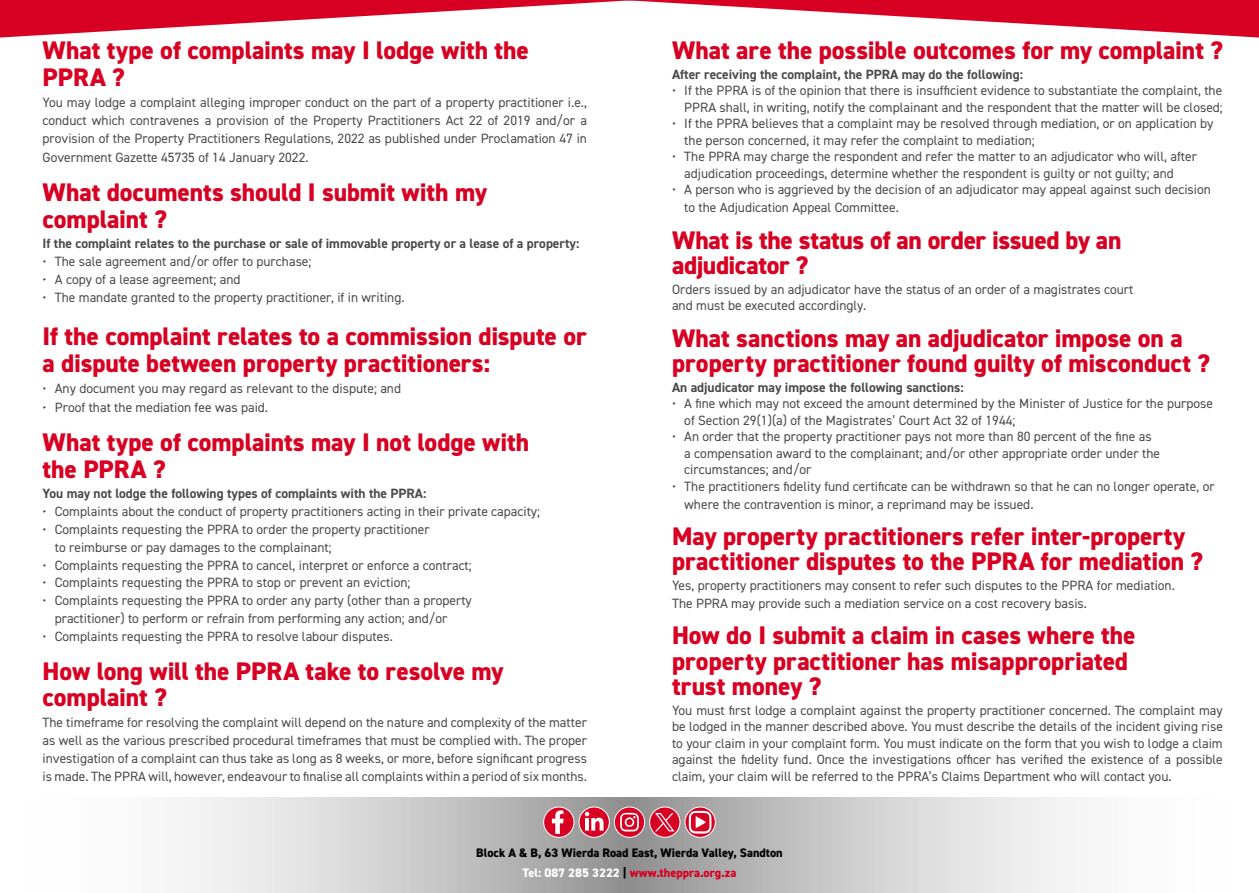
<style>
.page{position:relative;width:1259px;height:893px;background:#fff}
.page>*{position:absolute;margin:0;border:0;box-sizing:border-box;transform-origin:0 0}
.t1{font:800 25.5px/26.8px "DIN2014";letter-spacing:-.005em;color:#d80022}
.t2{font:13.5px/16.5px "DIN2014";color:#4b4b4b}
.t3{font:700 13.5px "DIN2014";color:#4b4b4b}
.t4{font:800 12.3px/20.2px "DIN2014";color:#000;text-align:center}
.s1{color:#fff}
.s2{color:#d80022}
</style>
<div class="page">
<svg style="left:167px;top:797px;width:925px;height:96px;background:#cdcdcd"></svg>
<svg style="left:0;top:0;width:1259px;height:38px"></svg>
<div style="left:543px;top:807px;width:31px;height:30px;background:#d80022;border-radius:50%"></div>
<div style="left:543px;top:807px;width:31px;height:31px;border:1px solid #fff;border-radius:50%"></div>
<svg style="left:552px;top:810px;width:11px;height:24px"></svg>
<svg style="left:649px;top:807px;width:31px;height:30px"></svg>
<div style="left:649px;top:807px;width:31px;height:31px;border:1px solid #fff;border-radius:50%"></div>
<svg style="left:655px;top:813px;width:19px;height:18px"></svg>
<svg style="left:579px;top:807px;width:30px;height:30px"></svg>
<div style="left:578px;top:807px;width:32px;height:31px;border:1px solid #fff;border-radius:50%"></div>
<svg style="left:585px;top:812px;width:18px;height:19px"></svg>
<svg style="left:685px;top:807px;width:30px;height:30px"></svg>
<div style="left:684px;top:807px;width:31px;height:31px;border:1px solid #fff;border-radius:50%"></div>
<svg style="left:689px;top:811px;width:22px;height:23px"></svg>
<svg style="left:614px;top:807px;width:30px;height:30px"></svg>
<div style="left:614px;top:807px;width:31px;height:31px;border:1px solid #fff;border-radius:50%"></div>
<svg style="left:620px;top:813px;width:19px;height:18px"></svg>
<h1 class="t1" style="left:43px;top:37px;width:488px">What type of complaints may I lodge with the<br>PPRA ?</h1>
<p class="t2" style="left:43px;top:93px;width:546px;line-height:17.9px;text-align:justify">You may lodge a complaint alleging improper conduct on the part of a property practitioner i.e., conduct which contravenes a provision of the Property Practitioners Act 22 of 2019 and/or a provision of the Property Practitioners Regulations, 2022 as published under Proclamation 47 in</p>
<p class="t2" style="left:43px;top:149px;width:268px">Government Gazette 45735 of 14 January 2022.</p>
<h1 class="t1" style="left:43px;top:179px;width:446px">What documents should I submit with my complaint ?</h1>
<p class="t3" style="left:43px;top:235px;width:538px">If the complaint relates to the purchase or sale of immovable property or a lease of a property:</p>
<p class="t2" style="left:43px;top:253px;width:270px">• The sale agreement and/or offer to purchase;</p>
<p class="t2" style="left:43px;top:271px;width:199px">• A copy of a lease agreement; and</p>
<p class="t2" style="left:43px;top:289px;width:363px">• The mandate granted to the property practitioner, if in writing.</p>
<h1 class="t1" style="left:43px;top:323px;width:546px">If the complaint relates to a commission dispute or a dispute between property practitioners:</h1>
<p class="t2" style="left:43px;top:379px;width:360px">• Any document you may regard as relevant to the dispute; and</p>
<p class="t2" style="left:43px;top:399px;width:227px">• Proof that the mediation fee was paid.</p>
<h1 class="t1" style="left:43px;top:429px;width:488px">What type of complaints may I not lodge with the PPRA ?</h1>
<p class="t3" style="left:43px;top:485px;width:385px">You may not lodge the following types of complaints with the PPRA:</p>
<p class="t2" style="left:43px;top:503px;width:499px">• Complaints about the conduct of property practitioners acting in their private capacity;</p>
<p class="t2" style="left:55px;top:520px;width:376px;line-height:17.9px;text-indent:-12px">• Complaints requesting the PPRA to order the property practitioner to reimburse or pay damages to the complainant;</p>
<p class="t2" style="left:43px;top:556px;width:431px">• Complaints requesting the PPRA to cancel, interpret or enforce a contract;</p>
<p class="t2" style="left:43px;top:574px;width:369px">• Complaints requesting the PPRA to stop or prevent an eviction;</p>
<p class="t2" style="left:55px;top:591px;width:418px;line-height:17.9px;text-indent:-12px">• Complaints requesting the PPRA to order any party (other than a property practitioner) to perform or refrain from performing any action; and/or</p>
<p class="t2" style="left:43px;top:627px;width:352px">• Complaints requesting the PPRA to resolve labour disputes.</p>
<h1 class="t1" style="left:43px;top:657px;width:462px">How long will the PPRA take to resolve my complaint ?</h1>
<p class="t2" style="left:43px;top:713px;width:546px;line-height:17.9px;text-align:justify">The timeframe for resolving the complaint will depend on the nature and complexity of the matter as well as the various prescribed procedural timeframes that must be complied with. The proper investigation of a complaint can thus take as long as 8 weeks, or more, before significant progress is made. The PPRA will, however, endeavour to finalise all complaints within a period of six months.</p>
<h1 class="t1" style="left:672px;top:37px;width:552px">What are the possible outcomes for my complaint ?</h1>
<p class="t3" style="left:672px;top:65px;width:352px">After receiving the complaint, the PPRA may do the following:</p>
<p class="t2" style="left:672px;top:82px;width:552px;text-align:right">• If the PPRA is of the opinion that there is insufficient evidence to substantiate the complaint, the<br>PPRA shall, in writing, notify the complainant and the respondent that the matter will be closed;</p>
<p class="t2" style="left:684px;top:115px;width:531px;text-indent:-12px">• If the PPRA believes that a complaint may be resolved through mediation, or on application by the person concerned, it may refer the complaint to mediation;</p>
<p class="t2" style="left:684px;top:148px;width:514px;text-indent:-12px">• The PPRA may charge the respondent and refer the matter to an adjudicator who will, after adjudication proceedings, determine whether the respondent is guilty or not guilty; and</p>
<p class="t2" style="left:684px;top:180px;width:528px;line-height:18px;text-indent:-12px">• A person who is aggrieved by the decision of an adjudicator may appeal against such decision to the Adjudication Appeal Committee.</p>
<h1 class="t1" style="left:672px;top:227px;width:451px;line-height:25.5px">What is the status of an order issued by an adjudicator ?</h1>
<p class="t2" style="left:672px;top:281px;width:463px">Orders issued by an adjudicator have the status of an order of a magistrates court and must be executed accordingly.</p>
<h1 class="t1" style="left:672px;top:325px;width:539px;line-height:25.5px">What sanctions may an adjudicator impose on a property practitioner found guilty of misconduct ?</h1>
<p class="t3" style="left:672px;top:378px;width:293px">An adjudicator may impose the following sanctions:</p>
<p class="t2" style="left:684px;top:395px;width:530px;text-indent:-12px">• A fine which may not exceed the amount determined by the Minister of Justice for the purpose of Section 29(1)(a) of the Magistrates’ Court Act 32 of 1944;</p>
<p class="t2" style="left:684px;top:428px;width:477px;text-indent:-12px">• An order that the property practitioner pays not more than 80 percent of the fine as a compensation award to the complainant; and/or other appropriate order under the circumstances; and/or</p>
<p class="t2" style="left:684px;top:477px;width:532px;line-height:18px;text-indent:-12px">• The practitioners fidelity fund certificate can be withdrawn so that he can no longer operate, or where the contravention is minor, a reprimand may be issued.</p>
<h1 class="t1" style="left:672px;top:523px;width:532px;line-height:25.5px">May property practitioners refer inter-property practitioner disputes to the PPRA for mediation ?</h1>
<p class="t2" style="left:672px;top:576px;width:504px;line-height:18px">Yes, property practitioners may consent to refer such disputes to the PPRA for mediation.<br>The PPRA may provide such a mediation service on a cost recovery basis.</p>
<h1 class="t1" style="left:672px;top:623px;width:465px;line-height:25.5px">How do I submit a claim in cases where the property practitioner has misappropriated trust money ?</h1>
<p class="t2" style="left:672px;top:701px;width:552px;text-align:justify">You must first lodge a complaint against the property practitioner concerned. The complaint may be lodged in the manner described above. You must describe the details of the incident giving rise to your claim in your complaint form. You must indicate on the form that you wish to lodge a claim against the fidelity fund. Once the investigations officer has verified the existence of a possible claim, your claim will be referred to the PPRA’s Claims Department who will contact you.</p>
<p class="t4" style="left:476px;top:843px;width:308px">Block A &amp; B, 63 Wierda Road East, Wierda Valley, Sandton<br><span class="s1">Tel: 087 285 3222</span> | <span class="s2">www.theppra.org.za</span></p>
</div>
